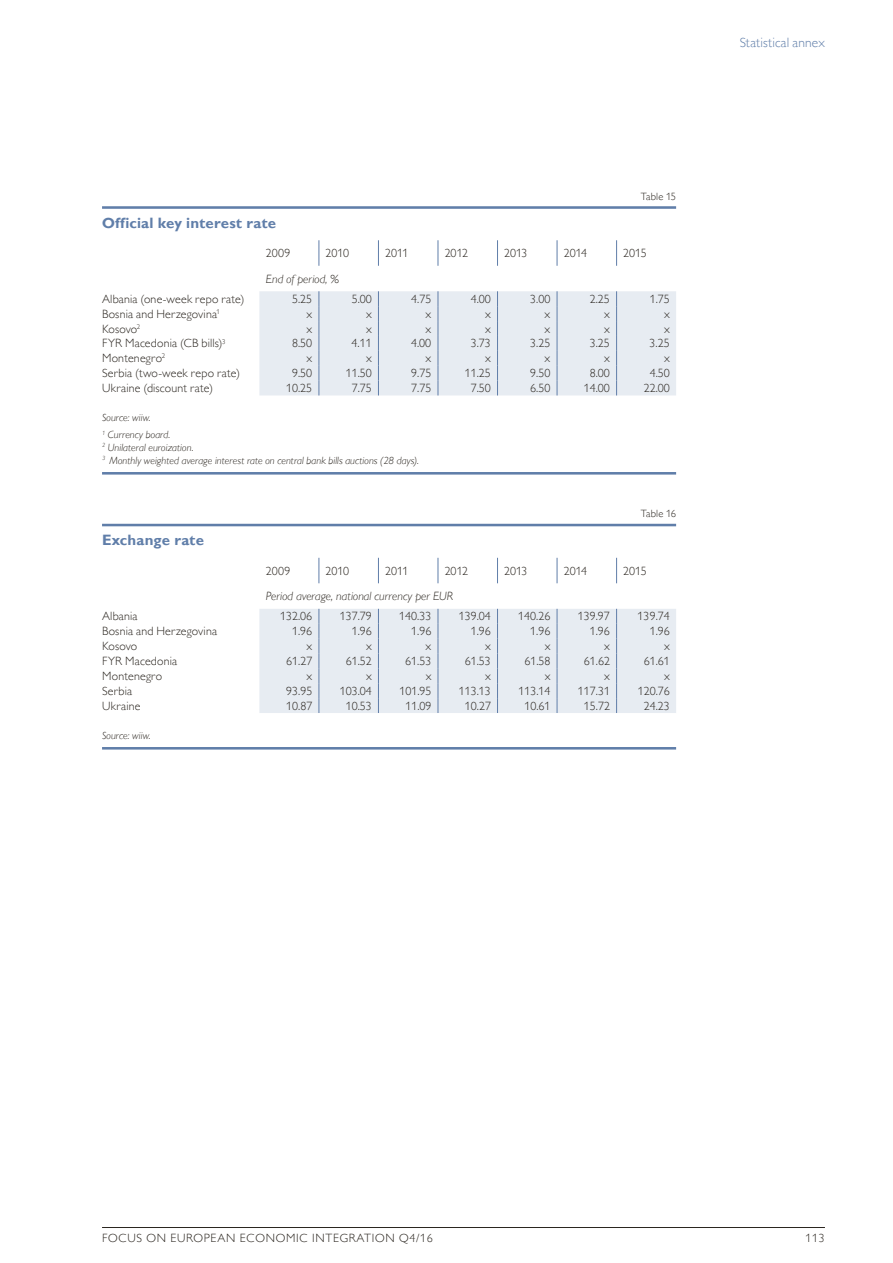
<style>
.page{position:relative;width:893px;height:1263px;background:#fff}
.page>*{position:absolute;margin:0;border:0;box-sizing:border-box;transform-origin:0 0}
.t1{font:700 15px "Gill Sans MT Pro";letter-spacing:.01em;color:#607ea9}
.t2{font:300 13.5px "Gill Sans MT Pro";letter-spacing:.01em;color:#607ea9}
.t3{font:300 12px "Gill Sans MT Pro";letter-spacing:.005em;color:#2b2620}
.t4{font:italic 300 12px "Gill Sans MT Pro";letter-spacing:.005em;color:#2b2620}
.t5{font:300 12px "Gill Sans MT Pro";letter-spacing:.06em;color:#2b2620}
.t6{font:italic 300 10.5px/17px "Gill Sans MT Pro";letter-spacing:.01em;color:#2b2620}
.t7{font:300 10.5px "Gill Sans MT Pro";letter-spacing:.02em;color:#2b2620}
</style>
<div class="page">
<hr style="left:102px;top:1227px;width:723px;height:1px;background:#2b2620">
<svg style="left:319px;top:240px;width:1px;height:26px"></svg>
<svg style="left:378px;top:240px;width:1px;height:26px"></svg>
<svg style="left:438px;top:240px;width:1px;height:26px"></svg>
<svg style="left:497px;top:240px;width:1px;height:26px"></svg>
<svg style="left:557px;top:240px;width:1px;height:26px"></svg>
<svg style="left:616px;top:240px;width:1px;height:26px"></svg>
<div style="left:259px;top:291px;width:417px;height:104px;background:#e7ecf2"></div>
<hr style="left:102px;top:206px;width:574px;height:3px;background:#607ea9">
<hr style="left:102px;top:472px;width:574px;height:3px;background:#607ea9">
<svg style="left:319px;top:558px;width:1px;height:25px"></svg>
<svg style="left:378px;top:558px;width:1px;height:25px"></svg>
<svg style="left:438px;top:558px;width:1px;height:25px"></svg>
<svg style="left:497px;top:558px;width:1px;height:25px"></svg>
<svg style="left:557px;top:558px;width:1px;height:25px"></svg>
<svg style="left:616px;top:558px;width:1px;height:25px"></svg>
<div style="left:259px;top:609px;width:417px;height:104px;background:#e7ecf2"></div>
<hr style="left:102px;top:524px;width:574px;height:2px;background:#607ea9">
<hr style="left:102px;top:747px;width:574px;height:2px;background:#607ea9">
<p class="t7" style="left:641px;top:190px;width:37px">Table 15</p>
<p class="t1" style="left:102px;top:213px;width:176px">Official key interest rate</p>
<p class="t3" style="left:266px;top:246px;width:26px">2009</p>
<p class="t3" style="left:326px;top:246px;width:25px">2010</p>
<p class="t3" style="left:385px;top:246px;width:25px">2011</p>
<p class="t3" style="left:445px;top:246px;width:25px">2012</p>
<p class="t3" style="left:504px;top:246px;width:25px">2013</p>
<p class="t3" style="left:564px;top:246px;width:25px">2014</p>
<p class="t3" style="left:623px;top:246px;width:25px">2015</p>
<p class="t4" style="left:266px;top:271px;width:75px">End of period, %</p>
<p class="t3" style="left:102px;top:292px;width:144px">Albania (one-week repo rate)</p>
<p class="t3" style="left:292px;top:292px;width:22px">5.25</p>
<p class="t3" style="left:352px;top:292px;width:22px">5.00</p>
<p class="t3" style="left:411px;top:292px;width:22px">4.75</p>
<p class="t3" style="left:471px;top:292px;width:22px">4.00</p>
<p class="t3" style="left:530px;top:292px;width:22px">3.00</p>
<p class="t3" style="left:590px;top:292px;width:22px">2.25</p>
<p class="t3" style="left:650px;top:292px;width:22px">1.75</p>
<p class="t3" style="left:102px;top:306px;width:119px">Bosnia and Herzegovina<sup>1</sup></p>
<p class="t3" style="left:306px;top:306px;width:7px">x</p>
<p class="t3" style="left:366px;top:306px;width:7px">x</p>
<p class="t3" style="left:426px;top:306px;width:7px">x</p>
<p class="t3" style="left:485px;top:306px;width:7px">x</p>
<p class="t3" style="left:545px;top:306px;width:7px">x</p>
<p class="t3" style="left:604px;top:306px;width:7px">x</p>
<p class="t3" style="left:664px;top:306px;width:7px">x</p>
<p class="t3" style="left:102px;top:321px;width:40px">Kosovo<sup>2</sup></p>
<p class="t3" style="left:306px;top:321px;width:7px">x</p>
<p class="t3" style="left:366px;top:321px;width:7px">x</p>
<p class="t3" style="left:426px;top:321px;width:7px">x</p>
<p class="t3" style="left:485px;top:321px;width:7px">x</p>
<p class="t3" style="left:545px;top:321px;width:7px">x</p>
<p class="t3" style="left:604px;top:321px;width:7px">x</p>
<p class="t3" style="left:664px;top:321px;width:7px">x</p>
<p class="t3" style="left:102px;top:336px;width:125px">FYR Macedonia (CB bills)<sup>3</sup></p>
<p class="t3" style="left:292px;top:336px;width:22px">8.50</p>
<p class="t3" style="left:352px;top:336px;width:22px">4.11</p>
<p class="t3" style="left:411px;top:336px;width:22px">4.00</p>
<p class="t3" style="left:471px;top:336px;width:22px">3.73</p>
<p class="t3" style="left:530px;top:336px;width:22px">3.25</p>
<p class="t3" style="left:590px;top:336px;width:22px">3.25</p>
<p class="t3" style="left:650px;top:336px;width:22px">3.25</p>
<p class="t3" style="left:102px;top:351px;width:65px">Montenegro<sup>2</sup></p>
<p class="t3" style="left:306px;top:351px;width:7px">x</p>
<p class="t3" style="left:366px;top:351px;width:7px">x</p>
<p class="t3" style="left:426px;top:351px;width:7px">x</p>
<p class="t3" style="left:485px;top:351px;width:7px">x</p>
<p class="t3" style="left:545px;top:351px;width:7px">x</p>
<p class="t3" style="left:604px;top:351px;width:7px">x</p>
<p class="t3" style="left:664px;top:351px;width:7px">x</p>
<p class="t3" style="left:102px;top:366px;width:139px">Serbia (two-week repo rate)</p>
<p class="t3" style="left:292px;top:366px;width:22px">9.50</p>
<p class="t3" style="left:346px;top:366px;width:28px">11.50</p>
<p class="t3" style="left:411px;top:366px;width:22px">9.75</p>
<p class="t3" style="left:465px;top:366px;width:28px">11.25</p>
<p class="t3" style="left:530px;top:366px;width:22px">9.50</p>
<p class="t3" style="left:590px;top:366px;width:22px">8.00</p>
<p class="t3" style="left:650px;top:366px;width:22px">4.50</p>
<p class="t3" style="left:102px;top:381px;width:112px">Ukraine (discount rate)</p>
<p class="t3" style="left:286px;top:381px;width:28px">10.25</p>
<p class="t3" style="left:352px;top:381px;width:22px">7.75</p>
<p class="t3" style="left:411px;top:381px;width:22px">7.75</p>
<p class="t3" style="left:471px;top:381px;width:22px">7.50</p>
<p class="t3" style="left:530px;top:381px;width:22px">6.50</p>
<p class="t3" style="left:584px;top:381px;width:28px">14.00</p>
<p class="t3" style="left:644px;top:381px;width:28px">22.00</p>
<p class="t6" style="left:102px;top:409px;width:70px">Source: wiiw.<br><sup>1</sup> Currency board.</p>
<p class="t6" style="left:102px;top:441px;width:318px;line-height:12.8px"><sup>2</sup> Unilateral euroization.<br><sup>3</sup> Monthly weighted average interest rate on central bank bills auctions (28 days).</p>
<p class="t1" style="left:102px;top:531px;width:104px">Exchange rate</p>
<p class="t7" style="left:641px;top:507px;width:37px">Table 16</p>
<p class="t3" style="left:266px;top:563px;width:26px">2009</p>
<p class="t3" style="left:326px;top:563px;width:25px">2010</p>
<p class="t3" style="left:385px;top:563px;width:25px">2011</p>
<p class="t3" style="left:445px;top:563px;width:25px">2012</p>
<p class="t3" style="left:504px;top:563px;width:25px">2013</p>
<p class="t3" style="left:564px;top:563px;width:25px">2014</p>
<p class="t3" style="left:623px;top:563px;width:25px">2015</p>
<p class="t4" style="left:266px;top:589px;width:189px">Period average, national currency per EUR</p>
<p class="t3" style="left:102px;top:609px;width:37px">Albania</p>
<p class="t3" style="left:280px;top:609px;width:34px">132.06</p>
<p class="t3" style="left:340px;top:609px;width:34px">137.79</p>
<p class="t3" style="left:399px;top:609px;width:34px">140.33</p>
<p class="t3" style="left:459px;top:609px;width:34px">139.04</p>
<p class="t3" style="left:518px;top:609px;width:34px">140.26</p>
<p class="t3" style="left:578px;top:609px;width:34px">139.97</p>
<p class="t3" style="left:638px;top:609px;width:34px">139.74</p>
<p class="t3" style="left:102px;top:624px;width:116px">Bosnia and Herzegovina</p>
<p class="t3" style="left:292px;top:624px;width:22px">1.96</p>
<p class="t3" style="left:352px;top:624px;width:22px">1.96</p>
<p class="t3" style="left:411px;top:624px;width:22px">1.96</p>
<p class="t3" style="left:471px;top:624px;width:22px">1.96</p>
<p class="t3" style="left:530px;top:624px;width:22px">1.96</p>
<p class="t3" style="left:590px;top:624px;width:22px">1.96</p>
<p class="t3" style="left:650px;top:624px;width:22px">1.96</p>
<p class="t3" style="left:102px;top:639px;width:37px">Kosovo</p>
<p class="t3" style="left:307px;top:639px;width:7px">x</p>
<p class="t3" style="left:366px;top:639px;width:7px">x</p>
<p class="t3" style="left:426px;top:639px;width:7px">x</p>
<p class="t3" style="left:485px;top:639px;width:7px">x</p>
<p class="t3" style="left:545px;top:639px;width:7px">x</p>
<p class="t3" style="left:604px;top:639px;width:7px">x</p>
<p class="t3" style="left:664px;top:639px;width:7px">x</p>
<p class="t3" style="left:102px;top:654px;width:77px">FYR Macedonia</p>
<p class="t3" style="left:286px;top:654px;width:28px">61.27</p>
<p class="t3" style="left:346px;top:654px;width:28px">61.52</p>
<p class="t3" style="left:405px;top:654px;width:28px">61.53</p>
<p class="t3" style="left:465px;top:654px;width:28px">61.53</p>
<p class="t3" style="left:524px;top:654px;width:28px">61.58</p>
<p class="t3" style="left:584px;top:654px;width:28px">61.62</p>
<p class="t3" style="left:644px;top:654px;width:28px">61.61</p>
<p class="t3" style="left:102px;top:669px;width:61px">Montenegro</p>
<p class="t3" style="left:307px;top:669px;width:7px">x</p>
<p class="t3" style="left:366px;top:669px;width:7px">x</p>
<p class="t3" style="left:426px;top:669px;width:7px">x</p>
<p class="t3" style="left:485px;top:669px;width:7px">x</p>
<p class="t3" style="left:545px;top:669px;width:7px">x</p>
<p class="t3" style="left:604px;top:669px;width:7px">x</p>
<p class="t3" style="left:664px;top:669px;width:7px">x</p>
<p class="t3" style="left:102px;top:683px;width:32px">Serbia</p>
<p class="t3" style="left:286px;top:683px;width:28px">93.95</p>
<p class="t3" style="left:340px;top:683px;width:34px">103.04</p>
<p class="t3" style="left:399px;top:683px;width:34px">101.95</p>
<p class="t3" style="left:459px;top:683px;width:34px">113.13</p>
<p class="t3" style="left:518px;top:683px;width:34px">113.14</p>
<p class="t3" style="left:578px;top:683px;width:34px">117.31</p>
<p class="t3" style="left:638px;top:683px;width:34px">120.76</p>
<p class="t3" style="left:102px;top:698px;width:40px">Ukraine</p>
<p class="t3" style="left:286px;top:698px;width:28px">10.87</p>
<p class="t3" style="left:346px;top:698px;width:28px">10.53</p>
<p class="t3" style="left:405px;top:698px;width:28px">11.09</p>
<p class="t3" style="left:465px;top:698px;width:28px">10.27</p>
<p class="t3" style="left:524px;top:698px;width:28px">10.61</p>
<p class="t3" style="left:584px;top:698px;width:28px">15.72</p>
<p class="t3" style="left:644px;top:698px;width:28px">24.23</p>
<p class="t6" style="left:102px;top:726px;width:50px">Source: wiiw.</p>
<p class="t2" style="left:740px;top:35px;width:87px">Statistical annex</p>
<p class="t5" style="left:102px;top:1231px;width:332px">FOCUS ON EUROPEAN ECONOMIC INTEGRATION Q4/16</p>
<p class="t3" style="left:805px;top:1231px;width:21px">113</p>
</div>
